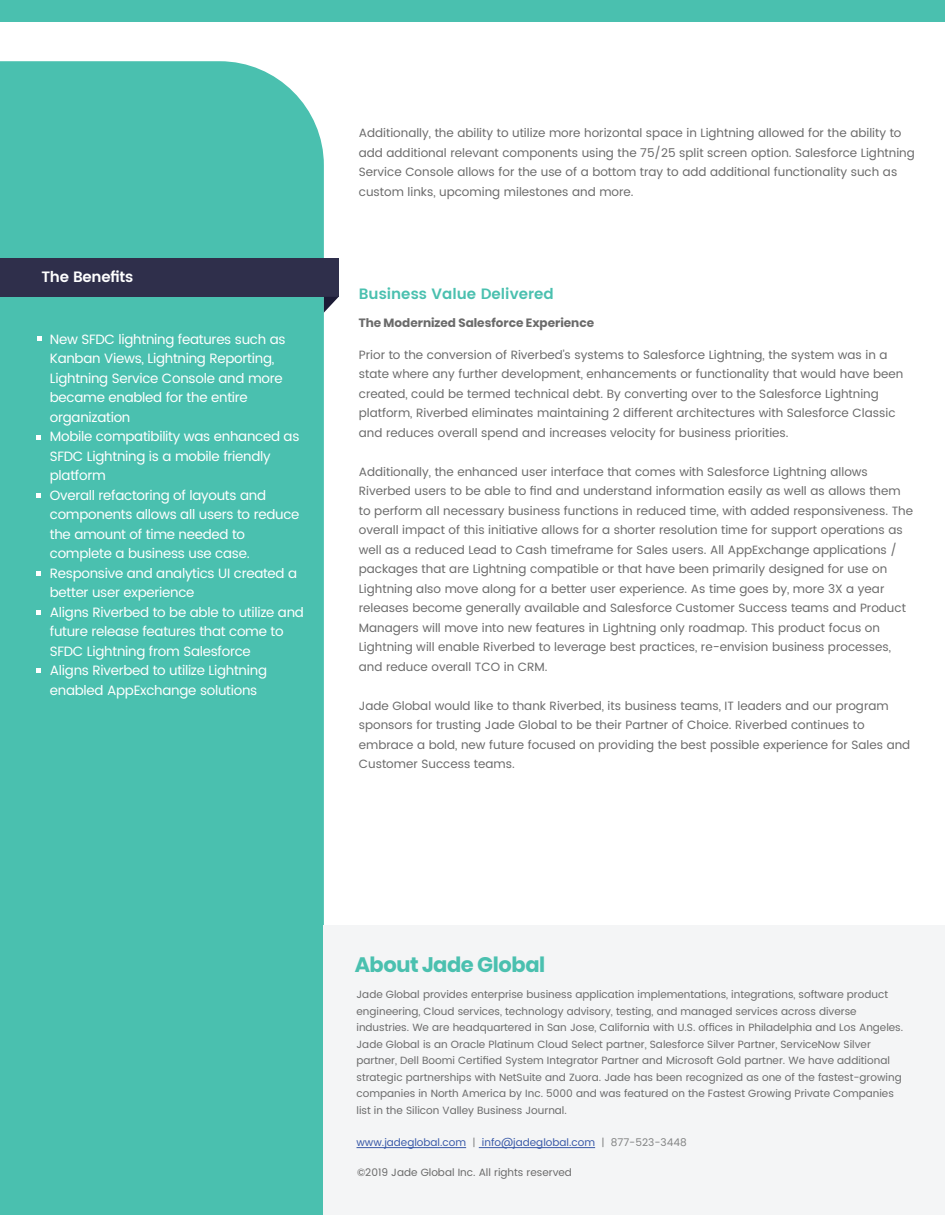
<style>
.page{position:relative;width:945px;height:1215px;background:#fff}
.page>*{position:absolute;margin:0;border:0;box-sizing:border-box;transform-origin:0 0}
.t1{font:700 21px "Poppins";letter-spacing:-.02em;color:#4ac0af}
.t2{font:600 15px "Poppins";color:#4ac0af}
.t3{font:600 15px "Poppins";letter-spacing:-.02em;color:#fff}
.t4{font:13.5px/19.5px "Poppins";letter-spacing:-.02em;color:#fff}
.t5{font:12px/19.5px "Poppins";color:#6b6b6b}
.t6{font:700 12px "Poppins";color:#6b6b6b}
.t7{font:10.5px/16.5px "Poppins";color:#6b6b6b}
.t8{font:10.5px "Poppins";color:#3a5aa8}
.s1{color:#828383}
</style>
<div class="page">
<div style="left:0;top:61px;width:324px;height:1154px;background:#4ac0af"></div>
<div style="left:0;top:0;width:945px;height:22px;background:#4ac0af"></div>
<div style="left:0;top:258px;width:339px;height:39px;background:#2f2f4b"></div>
<svg style="left:324px;top:297px;width:15px;height:16px"></svg>
<svg style="left:38px;top:337px;width:4px;height:4px"></svg>
<svg style="left:36px;top:435px;width:5px;height:4px"></svg>
<svg style="left:36px;top:571px;width:5px;height:5px"></svg>
<svg style="left:36px;top:493px;width:5px;height:5px"></svg>
<svg style="left:36px;top:610px;width:5px;height:4px"></svg>
<svg style="left:36px;top:668px;width:5px;height:5px"></svg>
<div style="left:324px;top:925px;width:621px;height:290px;background:#f4f5f6"></div>
<hr style="left:357px;top:1147px;width:109px;height:1px;background:#3a5aa8">
<hr style="left:479px;top:1147px;width:116px;height:1px;background:#3a5aa8">
<p class="t3" style="left:42px;top:266px;width:93px">The Benefits</p>
<p class="t4" style="left:50px;top:330px;width:256px">New SFDC lightning features such as<br>Kanban Views, Lightning Reporting,<br>Lightning Service Console and more became enabled for the entire organization<br>Mobile compatibility was enhanced as<br>SFDC Lightning is a mobile friendly platform<br>Overall refactoring of layouts and components allows all users to reduce the amount of time needed to complete a business use case.<br>Responsive and analytics UI created a better user experience<br>Aligns Riverbed to be able to utilize and future release features that come to<br>SFDC Lightning from Salesforce<br>Aligns Riverbed to utilize Lightning enabled AppExchange solutions</p>
<p class="t5" style="left:359px;top:124px;width:557px">Additionally, the ability to utilize more horizontal space in Lightning allowed for the ability to add additional relevant components using the 75/25 split screen option. Salesforce Lightning Service Console allows for the use of a bottom tray to add additional functionality such as custom links, upcoming milestones and more.</p>
<p class="t2" style="left:359px;top:282px;width:196px">Business Value Delivered</p>
<p class="t6" style="left:359px;top:316px;width:237px">The Modernized Salesforce Experience</p>
<p class="t5" style="left:359px;top:345px;width:546px">Prior to the conversion of Riverbed’s systems to Salesforce Lightning, the system was in a state where any further development, enhancements or functionality that would have been created, could be termed technical debt. By converting over to the Salesforce Lightning platform, Riverbed eliminates maintaining 2 different architectures with Salesforce Classic and reduces overall spend and increases velocity for business priorities.</p>
<p class="t5" style="left:359px;top:462px;width:556px">Additionally, the enhanced user interface that comes with Salesforce Lightning allows Riverbed users to be able to find and understand information easily as well as allows them to perform all necessary business functions in reduced time, with added responsiveness. The overall impact of this initiative allows for a shorter resolution time for support operations as well as a reduced Lead to Cash timeframe for Sales users. All AppExchange applications / packages that are Lightning compatible or that have been primarily designed for use on Lightning also move along for a better user experience. As time goes by, more 3X a year releases become generally available and Salesforce Customer Success teams and Product Managers will move into new features in Lightning only roadmap. This product focus on Lightning will enable Riverbed to leverage best practices, re-envision business processes, and reduce overall TCO in CRM.</p>
<p class="t5" style="left:359px;top:696px;width:553px">Jade Global would like to thank Riverbed, its business teams, IT leaders and our program sponsors for trusting Jade Global to be their Partner of Choice. Riverbed continues to embrace a bold, new future focused on providing the best possible experience for Sales and Customer Success teams.</p>
<h1 class="t1" style="left:355px;top:953px;width:192px">About Jade Global</h1>
<p class="t7" style="left:357px;top:987px;width:548px">Jade Global provides enterprise business application implementations, integrations, software product engineering, Cloud services, technology advisory, testing, and managed services across diverse industries. We are headquartered in San Jose, California with U.S. offices in Philadelphia and Los Angeles.<br>Jade Global is an Oracle Platinum Cloud Select partner, Salesforce Silver Partner, ServiceNow Silver partner, Dell Boomi Certified System Integrator Partner and Microsoft Gold partner. We have additional strategic partnerships with NetSuite and Zuora. Jade has been recognized as one of the fastest-growing companies in North America by Inc. 5000 and was featured on the Fastest Growing Private Companies list in the Silicon Valley Business Journal.</p>
<p class="t8" style="left:357px;top:1135px;width:332px">www.jadeglobal.com <span class="s1">|</span> info@jadeglobal.com <span class="s1">| 877-523-3448</span></p>
<p class="t7" style="left:357px;top:1164px;width:216px">©2019 Jade Global Inc. All rights reserved</p>
</div>
